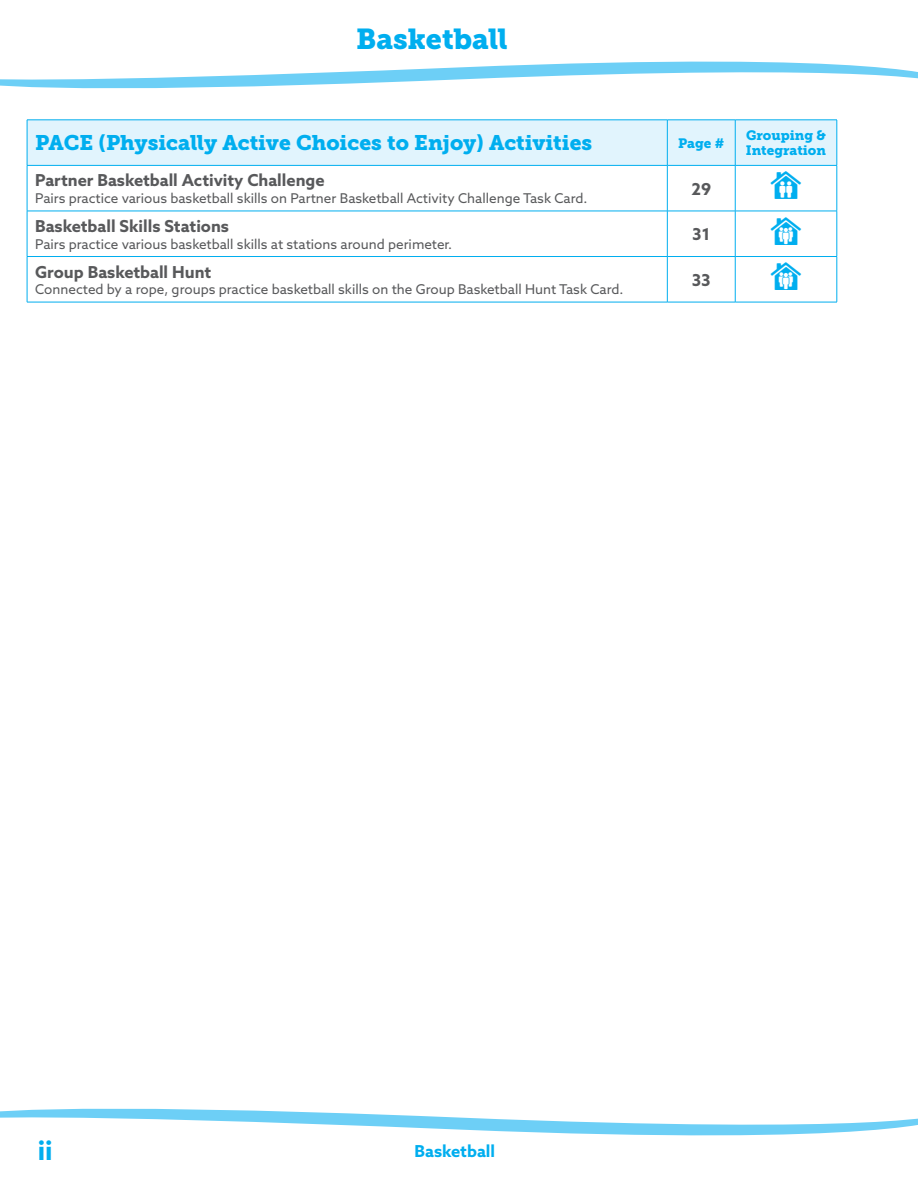
<style>
.page{position:relative;width:918px;height:1188px;background:#fff}
.page>*{position:absolute;margin:0;border:0;box-sizing:border-box;transform-origin:0 0}
.t1{font:28.65px "Museo Slab 900";color:#00aeef}
.t2{font:700 26.85px "Azo Sans";color:#00aeef}
.t3{font:21px "Museo Slab 900";color:#00aeef}
.t4{font:700 16.5px "Azo Sans";color:#58595b}
.t5{font:700 16.5px "Azo Sans";color:#00aeef}
.t6{font:13.5px "Azo Sans";color:#58595b}
.t7{font:13.5px/15px "Museo Slab 900";color:#00aeef}
</style>
<div class="page">
<svg style="left:0;top:1108px;width:918px;height:28px"></svg>
<svg style="left:0;top:61px;width:918px;height:28px"></svg>
<hr style="left:837px;top:120px;width:1px;height:45px;background:#00aeef">
<hr style="left:837px;top:166px;width:1px;height:45px;background:#00aeef">
<hr style="left:837px;top:211px;width:1px;height:45px;background:#00aeef">
<hr style="left:667px;top:257px;width:1px;height:45px;background:#00aeef">
<hr style="left:735px;top:257px;width:1px;height:45px;background:#00aeef">
<hr style="left:837px;top:257px;width:1px;height:45px;background:#00aeef">
<hr style="left:27px;top:257px;width:1px;height:45px;background:#00aeef">
<hr style="left:27px;top:302px;width:640px;height:1px;background:#00aeef">
<hr style="left:667px;top:302px;width:68px;height:1px;background:#00aeef">
<hr style="left:735px;top:302px;width:102px;height:1px;background:#00aeef">
<svg style="left:27px;top:120px;width:810px;height:176px"></svg>
<h1 class="t1" style="left:356px;top:22px;width:153px">Basketball</h1>
<h3 class="t3" style="left:35px;top:131px;width:558px">PACE (Physically Active Choices to Enjoy) Activities</h3>
<p class="t7" style="left:678px;top:136px;width:48px">Page #</p>
<p class="t7" style="left:746px;top:128px;width:82px">Grouping &amp;<br>Integration</p>
<p class="t4" style="left:35px;top:170px;width:291px">Partner Basketball Activity Challenge</p>
<p class="t6" style="left:35px;top:189px;width:554px">Pairs practice various basketball skills on Partner Basketball Activity Challenge Task Card.</p>
<p class="t4" style="left:691px;top:178px;width:21px">29</p>
<p class="t4" style="left:35px;top:215px;width:195px">Basketball Skills Stations</p>
<p class="t6" style="left:35px;top:235px;width:418px">Pairs practice various basketball skills at stations around perimeter.</p>
<p class="t4" style="left:35px;top:261px;width:178px">Group Basketball Hunt</p>
<p class="t6" style="left:35px;top:280px;width:590px">Connected by a rope, groups practice basketball skills on the Group Basketball Hunt Task Card.</p>
<p class="t4" style="left:692px;top:223px;width:19px">31</p>
<p class="t4" style="left:692px;top:269px;width:20px">33</p>
<h2 class="t2" style="left:38px;top:1132px;width:16px">ii</h2>
<p class="t5" style="left:415px;top:1140px;width:82px">Basketball</p>
</div>
